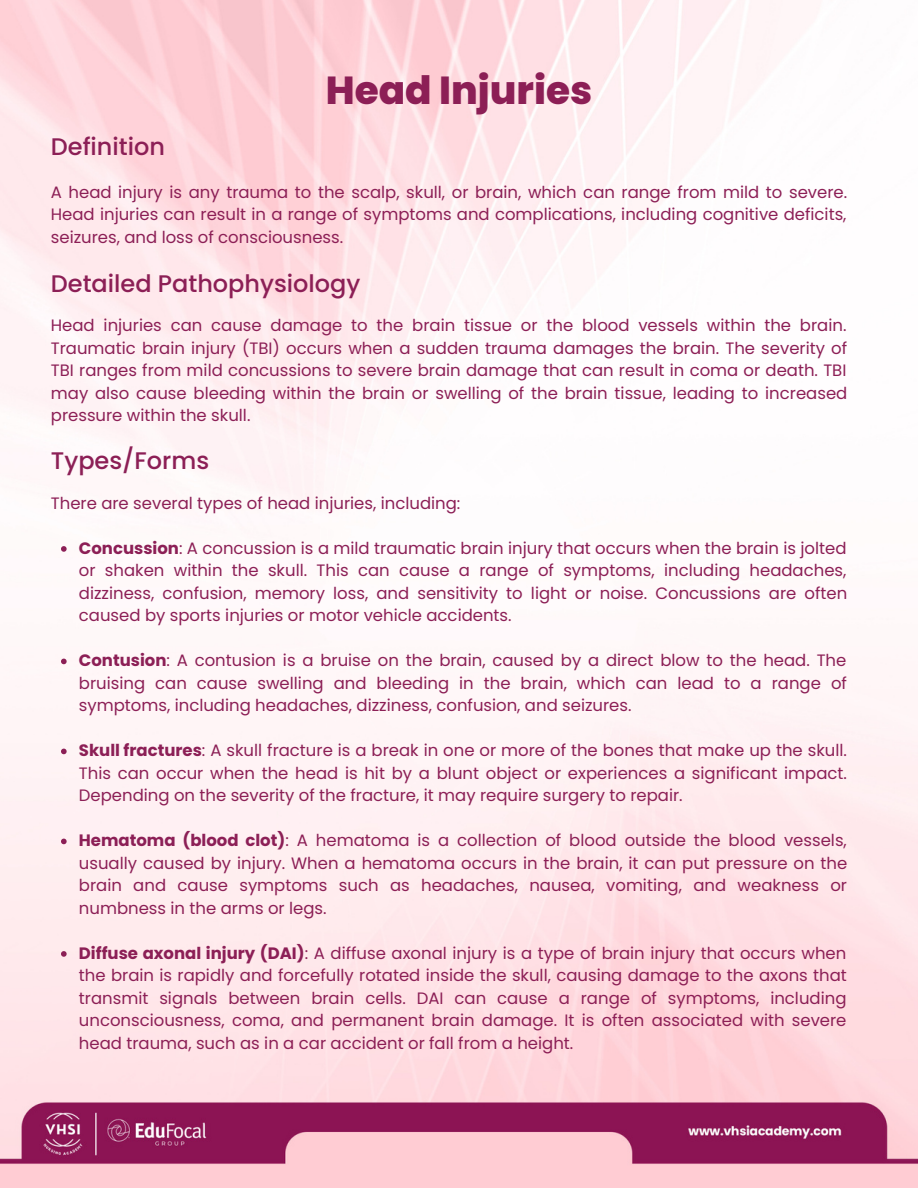
<style>
.page{position:relative;width:918px;height:1188px;background:#fff}
.page>*{position:absolute;margin:0;border:0;box-sizing:border-box;transform-origin:0 0}
.t1{font:800 39px "Poppins";color:#8c1f56}
.t2{font:500 24px "Poppins";color:#8c1f56}
.t3{font:16.5px/22.5px "Poppins";color:#8c1f56;text-align:justify}
.s1{font-weight:700}
</style>
<div class="page">
<img style="left:0;top:0;width:918px;height:1188px">
<svg style="left:61px;top:546px;width:6px;height:6px"></svg>
<svg style="left:61px;top:659px;width:6px;height:5px"></svg>
<svg style="left:61px;top:749px;width:6px;height:5px"></svg>
<svg style="left:61px;top:839px;width:6px;height:5px"></svg>
<svg style="left:61px;top:951px;width:6px;height:6px"></svg>
<p class="t1" style="left:326px;top:63px;width:268px">Head Injuries</p>
<p class="t2" style="left:51px;top:130px;width:116px">Definition</p>
<p class="t3" style="left:51px;top:181px;width:798px">A head injury is any trauma to the scalp, skull, or brain, which can range from mild to severe.<br>Head injuries can result in a range of symptoms and complications, including cognitive deficits, seizures, and loss of consciousness.</p>
<p class="t2" style="left:51px;top:266px;width:311px">Detailed Pathophysiology</p>
<p class="t3" style="left:51px;top:314px;width:798px">Head injuries can cause damage to the brain tissue or the blood vessels within the brain.<br>Traumatic brain injury (TBI) occurs when a sudden trauma damages the brain. The severity of TBI ranges from mild concussions to severe brain damage that can result in coma or death. TBI may also cause bleeding within the brain or swelling of the brain tissue, leading to increased pressure within the skull.</p>
<p class="t2" style="left:51px;top:444px;width:160px">Types/Forms</p>
<p class="t3" style="left:51px;top:492px;width:411px">There are several types of head injuries, including:</p>
<p class="t3" style="left:79px;top:537px;width:770px"><span class="s1">Concussion</span>: A concussion is a mild traumatic brain injury that occurs when the brain is jolted or shaken within the skull. This can cause a range of symptoms, including headaches, dizziness, confusion, memory loss, and sensitivity to light or noise. Concussions are often caused by sports injuries or motor vehicle accidents.</p>
<p class="t3" style="left:79px;top:649px;width:770px"><span class="s1">Contusion</span>: A contusion is a bruise on the brain, caused by a direct blow to the head. The bruising can cause swelling and bleeding in the brain, which can lead to a range of symptoms, including headaches, dizziness, confusion, and seizures.</p>
<p class="t3" style="left:79px;top:739px;width:770px"><span class="s1">Skull fractures</span>: A skull fracture is a break in one or more of the bones that make up the skull.<br>This can occur when the head is hit by a blunt object or experiences a significant impact.<br>Depending on the severity of the fracture, it may require surgery to repair.</p>
<p class="t3" style="left:79px;top:829px;width:770px"><span class="s1">Hematoma (blood clot)</span>: A hematoma is a collection of blood outside the blood vessels, usually caused by injury. When a hematoma occurs in the brain, it can put pressure on the brain and cause symptoms such as headaches, nausea, vomiting, and weakness or numbness in the arms or legs.</p>
<p class="t3" style="left:79px;top:942px;width:770px"><span class="s1">Diffuse axonal injury (DAI)</span>: A diffuse axonal injury is a type of brain injury that occurs when the brain is rapidly and forcefully rotated inside the skull, causing damage to the axons that transmit signals between brain cells. DAI can cause a range of symptoms, including unconsciousness, coma, and permanent brain damage. It is often associated with severe head trauma, such as in a car accident or fall from a height.</p>
</div>
